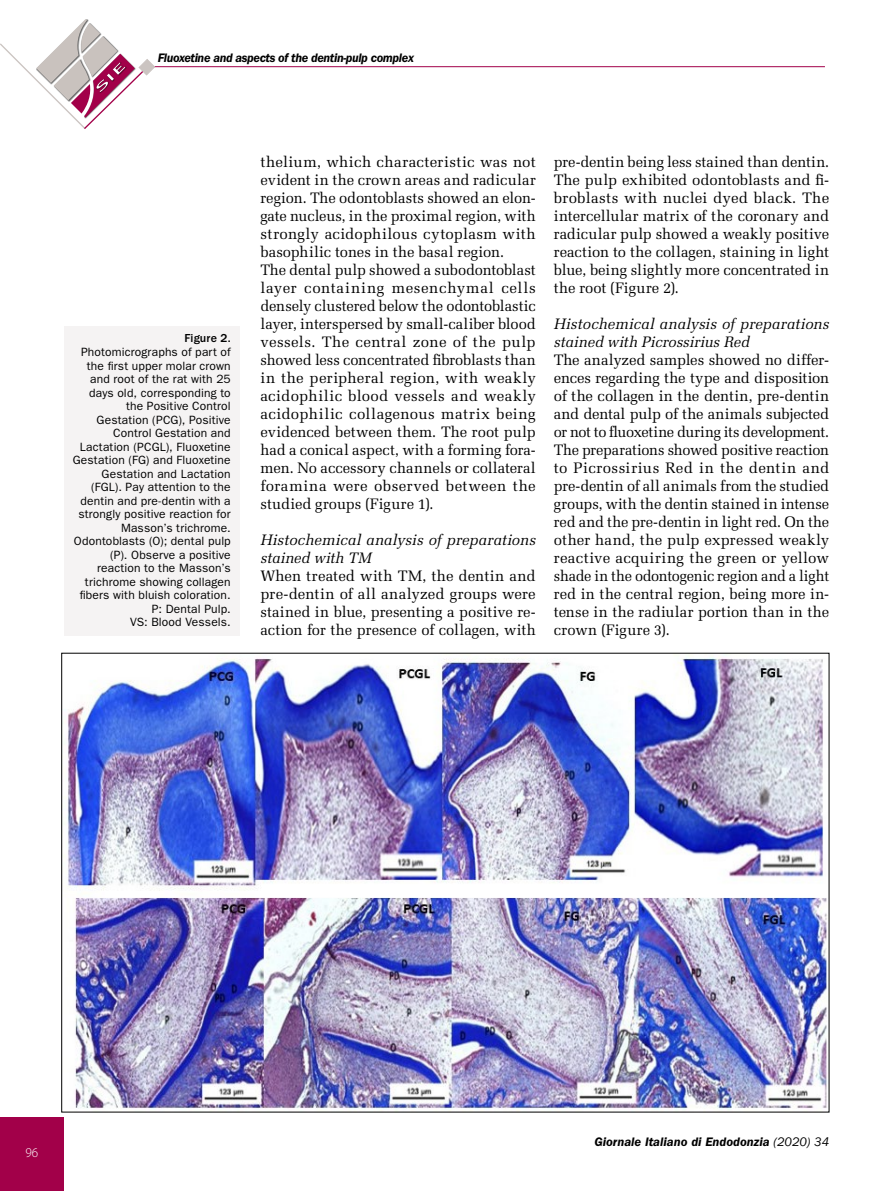
<style>
.page{position:relative;width:893px;height:1191px;background:#fff}
.page>*{position:absolute;margin:0;border:0;box-sizing:border-box;transform-origin:0 0}
.t1{font:15.15px/18px "Melior LT Std";letter-spacing:.005em;color:#000;text-align:justify}
.t2{font:italic 15.15px/18px "Melior LT Std";color:#000}
.t3{font:300 13.5px "Myriad Pro";color:#fff}
.t4{font:italic 600 12.75px "ITC Franklin Gothic Std";letter-spacing:-.03em;color:#000}
.t5{font:italic 600 12.75px "ITC Franklin Gothic Std";color:#000}
.t6{font:12px/13.5px "ITC Franklin Gothic Std";letter-spacing:.015em;color:#000;text-align:right}
.t7{font:500 12px "ITC Franklin Gothic Std";letter-spacing:.01em;color:#000}
.s1{font-weight:400}
</style>
<div class="page">
<div style="left:0;top:1118px;width:64px;height:73px;background:#a20049"></div>
<hr style="left:147px;top:66px;width:678px;height:1px;background:#a20049">
<svg style="left:0;top:19px;width:155px;height:110px"></svg>
<img style="left:67px;top:655px;width:760px;height:455px">
<div style="left:64px;top:326px;width:175px;height:309px;background:#f5f3f3"></div>
<p class="t4" style="left:158px;top:51px;width:258px">Fluoxetine and aspects of the dentin-pulp complex</p>
<p class="t7" style="left:184px;top:332px;width:48px">Figure 2.</p>
<p class="t6" style="left:73px;top:345px;width:160px">Photomicrographs of part of the first upper molar crown and root of the rat with 25 days old, corresponding to the Positive Control<br>Gestation (PCG), Positive<br>Control Gestation and<br>Lactation (PCGL), Fluoxetine<br>Gestation (FG) and Fluoxetine<br>Gestation and Lactation (FGL). Pay attention to the dentin and pre-dentin with a strongly positive reaction for<br>Masson’s trichrome.<br>Odontoblasts (O); dental pulp (P). Observe a positive reaction to the Masson’s trichrome showing collagen fibers with bluish coloration.<br>P: Dental Pulp.<br>VS: Blood Vessels.</p>
<p class="t1" style="left:260px;top:153px;width:277px;text-align:left">thelium, which characteristic was not evident in the crown areas and radicular region. The odontoblasts showed an elon&shy;gate nucleus, in the proximal region, with strongly acidophilous cytoplasm with basophilic tones in the basal region.<br>The dental pulp showed a subodontoblast layer containing mesenchymal cells densely clustered below the odontoblastic layer, interspersed by small-caliber blood vessels. The central zone of the pulp showed less concentrated fibroblasts than in the peripheral region, with weakly acidophilic blood vessels and weakly acidophilic collagenous matrix being evidenced between them. The root pulp had a conical aspect, with a forming fora&shy;men. No accessory channels or collateral foramina were observed between the studied groups (Figure 1).</p>
<p class="t2" style="left:260px;top:531px;width:277px">Histochemical analysis of preparations stained with TM</p>
<p class="t1" style="left:260px;top:567px;width:277px">When treated with TM, the dentin and pre-dentin of all analyzed groups were stained in blue, presenting a positive re&shy;action for the presence of collagen, with</p>
<p class="t1" style="left:554px;top:153px;width:277px">pre-dentin being less stained than dentin.<br>The pulp exhibited odontoblasts and fi&shy;broblasts with nuclei dyed black. The intercellular matrix of the coronary and radicular pulp showed a weakly positive reaction to the collagen, staining in light blue, being slightly more concentrated in the root (Figure 2).</p>
<p class="t2" style="left:554px;top:315px;width:277px">Histochemical analysis of preparations stained with Picrossirius Red</p>
<p class="t1" style="left:554px;top:351px;width:277px">The analyzed samples showed no differ&shy;ences regarding the type and disposition of the collagen in the dentin, pre-dentin and dental pulp of the animals subjected or not to fluoxetine during its development.<br>The preparations showed positive reaction to Picrossirius Red in the dentin and pre-dentin of all animals from the studied groups, with the dentin stained in intense red and the pre-dentin in light red. On the other hand, the pulp expressed weakly reactive acquiring the green or yellow shade in the odontogenic region and a light red in the central region, being more in&shy;tense in the radiular portion than in the crown (Figure 3).</p>
<p class="t3" style="left:25px;top:1144px;width:14px">96</p>
<p class="t5" style="left:594px;top:1134px;width:236px">Giornale Italiano di Endodonzia <span class="s1">(2020) 34</span></p>
</div>
